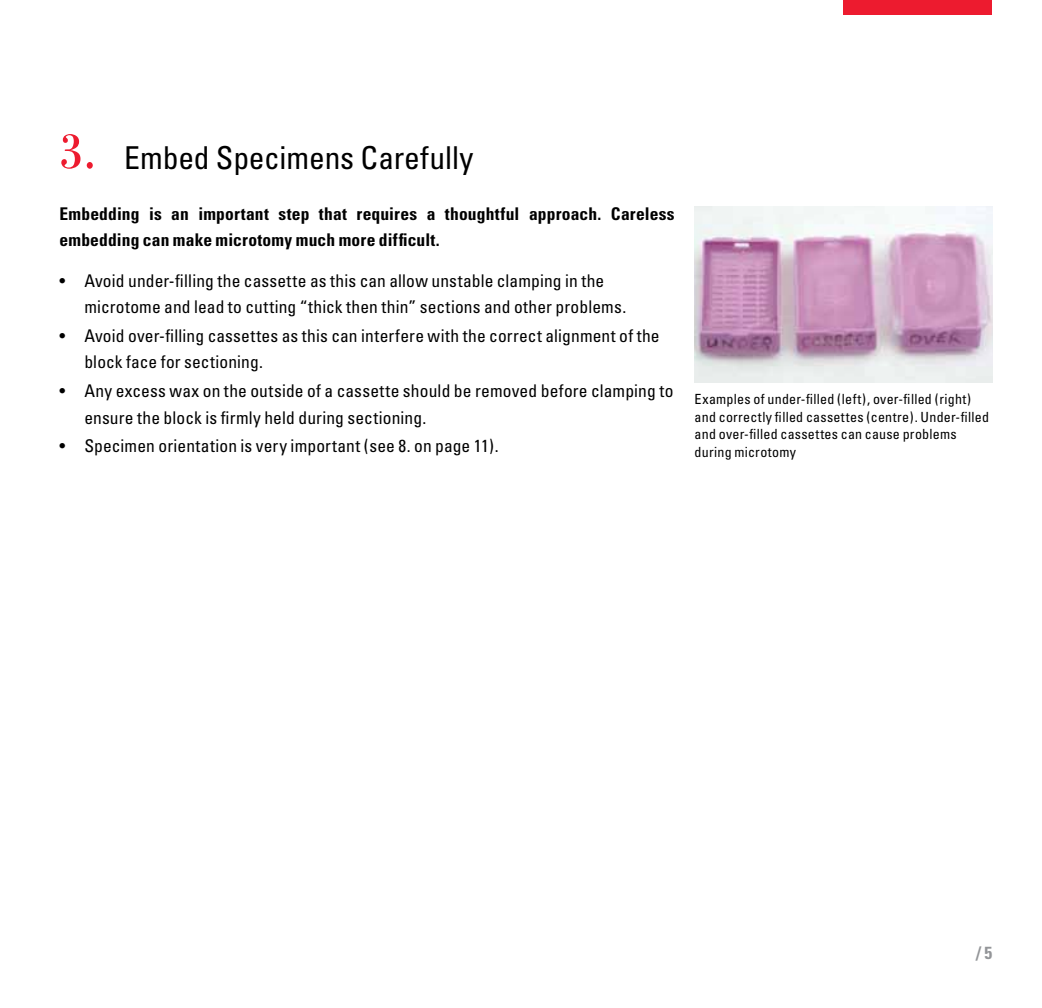
<style>
.page{position:relative;width:1042px;height:1008px;background:#fff}
.page>*{position:absolute;margin:0;border:0;box-sizing:border-box;transform-origin:0 0}
.t1{font:52.5px "Leicana";color:#ed1b2f}
.t2{font:condensed 31.5px "Univers";letter-spacing:-.005em;color:#000}
.t3{font:condensed 17.5px/26.2px "Univers";letter-spacing:.01em;color:#000}
.t4{font:700 condensed 17.5px/26.2px "Univers";letter-spacing:.01em;color:#000}
.t5{font:700 condensed 17.5px "Univers";color:#939598}
.t6{font:condensed 14px/17.5px "Univers";letter-spacing:.02em;color:#000}
</style>
<div class="page">
<div style="left:843px;top:0;width:149px;height:15px;background:#ed1b2f"></div>
<img style="left:694px;top:206px;width:298px;height:176px">
<h1 class="t1" style="left:60px;top:118px;width:40px">3.</h1>
<h2 class="t2" style="left:124px;top:137px;width:351px">Embed Specimens Carefully</h2>
<p class="t4" style="left:60px;top:200px;width:617px">Embedding is an important step that requires a thoughtful approach. Careless embedding can make microtomy much more difficult.</p>
<p class="t3" style="left:84px;top:267px;width:543px;text-indent:-25px">• Avoid under-filling the cassette as this can allow unstable clamping in the microtome and lead to cutting “thick then thin” sections and other problems.</p>
<p class="t3" style="left:84px;top:322px;width:577px;text-indent:-25px">• Avoid over-filling cassettes as this can interfere with the correct alignment of the block face for sectioning.</p>
<p class="t3" style="left:84px;top:377px;width:590px;text-indent:-25px">• Any excess wax on the outside of a cassette should be removed before clamping to ensure the block is firmly held during sectioning.</p>
<p class="t3" style="left:60px;top:432px;width:441px">• Specimen orientation is very important (see 8. on page 11).</p>
<p class="t6" style="left:694px;top:390px;width:296px">Examples of under-filled (left), over-filled (right) and correctly filled cassettes (centre). Under-filled and over-filled cassettes can cause problems during microtomy</p>
<p class="t5" style="left:976px;top:941px;width:18px">/ 5</p>
</div>
